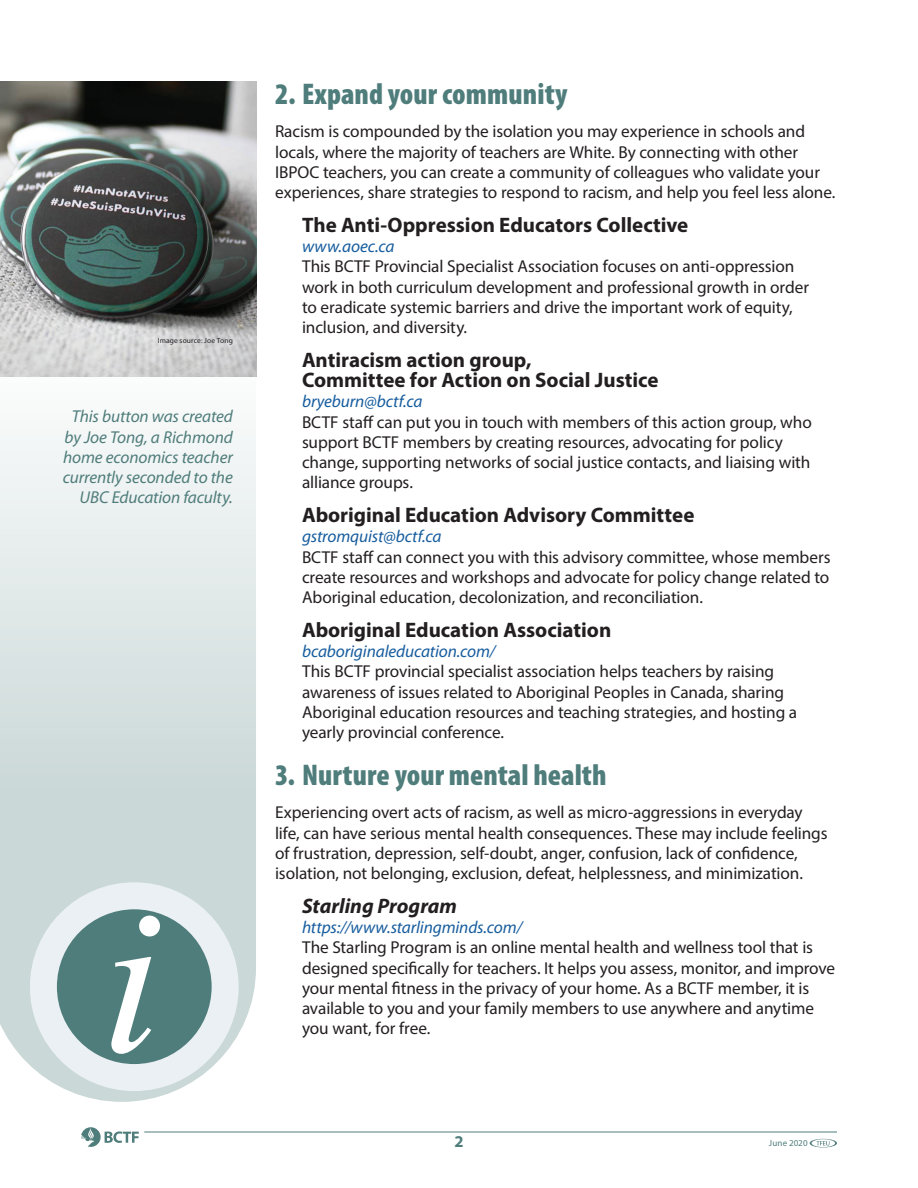
<style>
.page{position:relative;width:918px;height:1188px;background:#fff}
.page>*{position:absolute;margin:0;border:0;box-sizing:border-box;transform-origin:0 0}
.t1{font:900 condensed 30px "Myriad Pro";color:#4f7d7b}
.t2{font:700 21px/20.2px "Myriad Pro";color:#231f20}
.t3{font:italic 700 21px "Myriad Pro";letter-spacing:-.005em;color:#231f20}
.t4{font:17.25px/20.2px "Myriad Pro";letter-spacing:-.005em;color:#231f20}
.t5{font:italic 17.25px "Myriad Pro";letter-spacing:-.01em;color:#175d9e}
.t6{font:italic 17.25px/20.2px "Myriad Pro";letter-spacing:-.01em;color:#4f7d7b;text-align:right}
.t7{font:700 16.5px "Myriad Pro";color:#4f7d7b}
.t8{font:9px "Myriad Pro";letter-spacing:.01em;color:#4f7d7b}
.t9{font:7.5px "Myriad Pro";letter-spacing:.02em;color:#231f20}
</style>
<div class="page">
<svg style="left:810px;top:1139px;width:27px;height:8px"></svg>
<svg style="left:0;top:435px;width:256px;height:667px;background:#dae4e3"></svg>
<svg style="left:40px;top:892px;width:189px;height:189px;background:#749998"></svg>
<div style="left:30px;top:882px;width:209px;height:209px;border:27px solid #eaf0f3;border-radius:50%"></div>
<svg style="left:111px;top:916px;width:49px;height:138px"></svg>
<svg style="left:81px;top:1127px;width:58px;height:20px"></svg>
<img style="left:0;top:81px;width:256px;height:296px">
<hr style="left:144px;top:1132px;width:693px;height:1px;background:#4f7d7b">
<p class="t9" style="left:158px;top:336px;width:77px">Image source: Joe Tong</p>
<p class="t6" style="left:63px;top:406px;width:172px">This button was created by Joe Tong, a Richmond home economics teacher currently seconded to the<br>UBC Education faculty.</p>
<h1 class="t1" style="left:275px;top:77px;width:294px">2. Expand your community</h1>
<p class="t4" style="left:275px;top:121px;width:562px">Racism is compounded by the isolation you may experience in schools and locals, where the majority of teachers are White. By connecting with other IBPOC teachers, you can create a community of colleagues who validate your experiences, share strategies to respond to racism, and help you feel less alone.</p>
<p class="t2" style="left:302px;top:214px;width:388px">The Anti-Oppression Educators Collective</p>
<p class="t5" style="left:302px;top:236px;width:94px">www.aoec.ca</p>
<p class="t4" style="left:302px;top:256px;width:508px">This BCTF Provincial Specialist Association focuses on anti-oppression work in both curriculum development and professional growth in order to eradicate systemic barriers and drive the important work of equity, inclusion, and diversity.</p>
<p class="t2" style="left:302px;top:349px;width:358px">Antiracism action group,<br>Committee for Action on Social Justice</p>
<p class="t5" style="left:302px;top:391px;width:122px">bryeburn@bctf.ca</p>
<p class="t4" style="left:302px;top:411px;width:511px">BCTF staff can put you in touch with members of this action group, who support BCTF members by creating resources, advocating for policy change, supporting networks of social justice contacts, and liaising with alliance groups.</p>
<p class="t2" style="left:302px;top:504px;width:394px">Aboriginal Education Advisory Committee</p>
<p class="t5" style="left:302px;top:526px;width:141px">gstromquist@bctf.ca</p>
<p class="t4" style="left:302px;top:546px;width:530px;text-align:justify">BCTF staff can connect you with this advisory committee, whose members create resources and workshops and advocate for policy change related to Aboriginal education, decolonization, and reconciliation.</p>
<p class="t2" style="left:302px;top:619px;width:311px">Aboriginal Education Association</p>
<p class="t5" style="left:302px;top:641px;width:195px">bcaboriginaleducation.com/</p>
<p class="t4" style="left:302px;top:661px;width:497px">This BCTF provincial specialist association helps teachers by raising awareness of issues related to Aboriginal Peoples in Canada, sharing Aboriginal education resources and teaching strategies, and hosting a yearly provincial conference.</p>
<h1 class="t1" style="left:275px;top:758px;width:333px">3. Nurture your mental health</h1>
<p class="t4" style="left:275px;top:802px;width:554px">Experiencing overt acts of racism, as well as micro-aggressions in everyday life, can have serious mental health consequences. These may include feelings of frustration, depression, self-doubt, anger, confusion, lack of confidence, isolation, not belonging, exclusion, defeat, helplessness, and minimization.</p>
<p class="t3" style="left:302px;top:892px;width:157px">Starling Program</p>
<p class="t5" style="left:302px;top:917px;width:222px">https://www.starlingminds.com/</p>
<p class="t4" style="left:302px;top:937px;width:535px">The Starling Program is an online mental health and wellness tool that is designed specifically for teachers. It helps you assess, monitor, and improve your mental fitness in the privacy of your home. As a BCTF member, it is available to you and your family members to use anywhere and anytime you want, for free.</p>
<p class="t7" style="left:454px;top:1131px;width:11px">2</p>
<p class="t8" style="left:769px;top:1137px;width:40px">June 2020</p>
</div>
